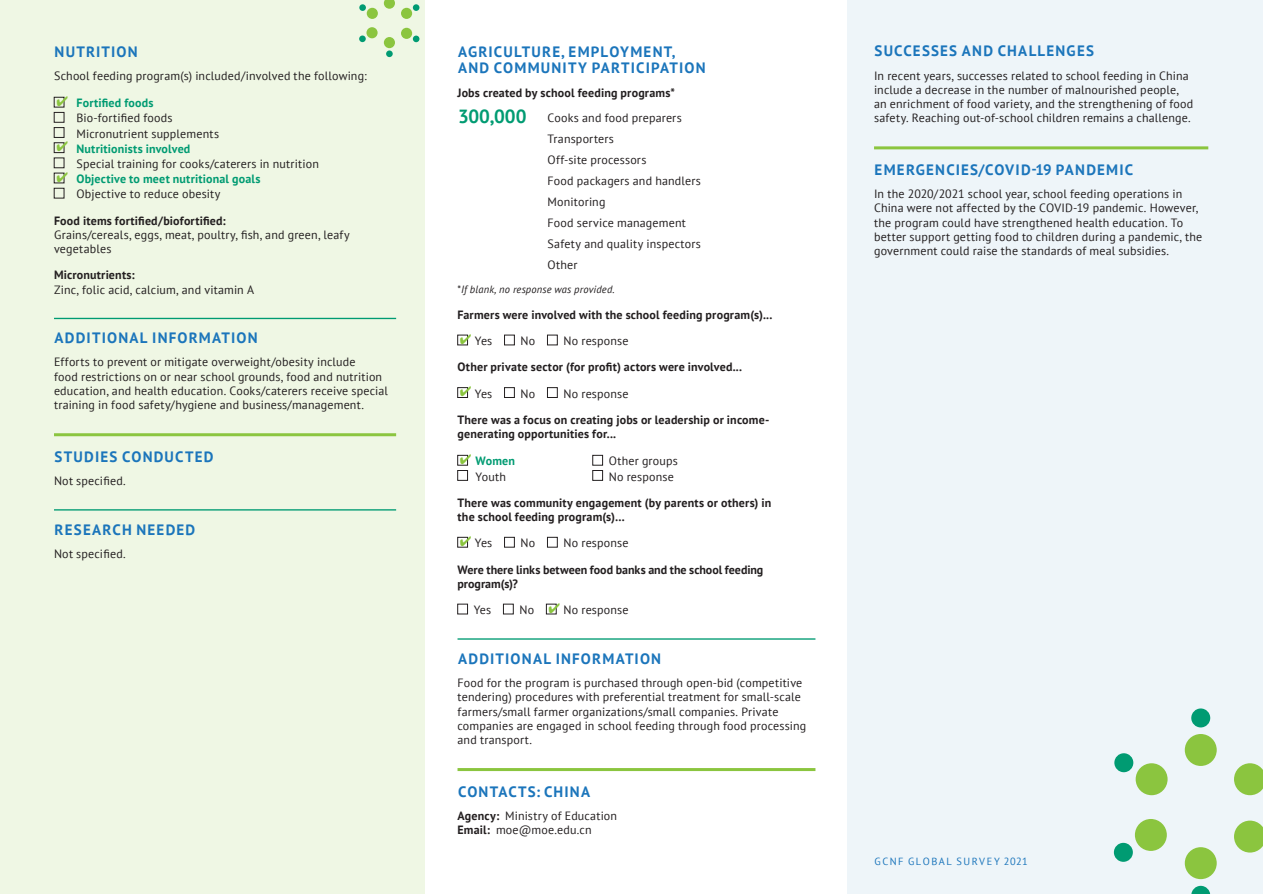
<style>
.page{position:relative;width:1263px;height:894px;background:#fff}
.page>*{position:absolute;margin:0;border:0;box-sizing:border-box;transform-origin:0 0}
.t1{font:700 15px/16.5px "PT Sans";letter-spacing:.08em;color:#1b75bb}
.t2{font:12px/14.2px "PT Sans";letter-spacing:.015em;color:#231f20}
.t3{font:700 12px/14.2px "PT Sans";letter-spacing:.015em;color:#231f20}
.t4{font:700 12px/15.1px "PT Sans";letter-spacing:.015em;color:#009b72}
.t5{font:italic 10.5px "PT Sans";letter-spacing:.02em;color:#231f20}
.t6{font:10.35px "PT Sans";letter-spacing:.145em;color:#1b75bb}
.s1{color:#8bc53f}
.s2{font-weight:700;color:#009b72}
.s3{font-weight:400;color:#231f20}
.s4{font-size:18.9px;color:#009b72}
.s5{font-weight:400}
.s6{font-style:normal}
.s7{font-weight:700}
</style>
<div class="page">
<div style="left:0;top:0;width:424px;height:893px;background:#eff7e4"></div>
<div style="left:847px;top:0;width:416px;height:893px;background:#eef5f9"></div>
<div style="left:1135px;top:763px;width:32px;height:31px;background:#8bc53f;border-radius:50%"></div>
<div style="left:1184px;top:733px;width:32px;height:32px;background:#8bc53f;border-radius:50%"></div>
<svg style="left:1234px;top:763px;width:29px;height:31px"></svg>
<svg style="left:1234px;top:820px;width:29px;height:32px"></svg>
<div style="left:1184px;top:846px;width:32px;height:32px;background:#8bc53f;border-radius:50%"></div>
<div style="left:1134px;top:818px;width:32px;height:32px;background:#8bc53f;border-radius:50%"></div>
<svg style="left:1191px;top:885px;width:19px;height:8px"></svg>
<div style="left:1113px;top:842px;width:19px;height:19px;background:#009b72;border-radius:50%"></div>
<div style="left:1114px;top:753px;width:19px;height:19px;background:#009b72;border-radius:50%"></div>
<div style="left:1191px;top:708px;width:19px;height:19px;background:#009b72;border-radius:50%"></div>
<div style="left:367px;top:8px;width:11px;height:11px;background:#8bc53f;border-radius:50%"></div>
<svg style="left:384px;top:0;width:11px;height:9px"></svg>
<div style="left:401px;top:8px;width:11px;height:11px;background:#8bc53f;border-radius:50%"></div>
<div style="left:401px;top:28px;width:11px;height:11px;background:#8bc53f;border-radius:50%"></div>
<div style="left:384px;top:37px;width:11px;height:11px;background:#8bc53f;border-radius:50%"></div>
<div style="left:366px;top:27px;width:11px;height:11px;background:#8bc53f;border-radius:50%"></div>
<div style="left:413px;top:4px;width:6px;height:7px;background:#009b72;border-radius:50%"></div>
<svg style="left:413px;top:36px;width:6px;height:6px"></svg>
<div style="left:386px;top:50px;width:7px;height:7px;background:#009b72;border-radius:50%"></div>
<div style="left:359px;top:35px;width:7px;height:7px;background:#009b72;border-radius:50%"></div>
<div style="left:359px;top:4px;width:7px;height:7px;background:#009b72;border-radius:50%"></div>
<hr style="left:54px;top:317px;width:342px;height:2px;background:#009b72">
<hr style="left:54px;top:433px;width:342px;height:3px;background:#8bc53f">
<hr style="left:54px;top:509px;width:342px;height:1px;background:#009b72">
<div style="left:54px;top:97px;width:10px;height:10px;border:1px solid #231f20"></div>
<div style="left:54px;top:112px;width:10px;height:10px;border:1px solid #231f20"></div>
<div style="left:54px;top:127px;width:10px;height:10px;border:1px solid #231f20"></div>
<div style="left:54px;top:142px;width:10px;height:11px;border:1px solid #231f20"></div>
<div style="left:54px;top:158px;width:10px;height:10px;border:1px solid #231f20"></div>
<div style="left:54px;top:188px;width:10px;height:10px;border:1px solid #231f20"></div>
<hr style="left:874px;top:146px;width:334px;height:3px;background:#8bc53f">
<hr style="left:457px;top:638px;width:358px;height:1px;background:#009b72">
<hr style="left:457px;top:767px;width:358px;height:3px;background:#8bc53f">
<div style="left:457px;top:335px;width:11px;height:10px;border:1px solid #231f20"></div>
<div style="left:504px;top:335px;width:10px;height:10px;border:1px solid #231f20"></div>
<div style="left:547px;top:335px;width:10px;height:10px;border:1px solid #231f20"></div>
<div style="left:457px;top:387px;width:11px;height:10px;border:1px solid #231f20"></div>
<div style="left:504px;top:387px;width:10px;height:10px;border:1px solid #231f20"></div>
<div style="left:547px;top:387px;width:10px;height:10px;border:1px solid #231f20"></div>
<div style="left:457px;top:455px;width:11px;height:10px;border:1px solid #231f20"></div>
<div style="left:592px;top:455px;width:11px;height:10px;border:1px solid #231f20"></div>
<div style="left:457px;top:470px;width:11px;height:10px;border:1px solid #231f20"></div>
<div style="left:592px;top:470px;width:11px;height:10px;border:1px solid #231f20"></div>
<div style="left:457px;top:537px;width:11px;height:10px;border:1px solid #231f20"></div>
<div style="left:504px;top:537px;width:10px;height:10px;border:1px solid #231f20"></div>
<div style="left:547px;top:537px;width:10px;height:10px;border:1px solid #231f20"></div>
<div style="left:457px;top:603px;width:11px;height:11px;border:1px solid #231f20"></div>
<div style="left:503px;top:603px;width:10px;height:11px;border:1px solid #231f20"></div>
<div style="left:546px;top:603px;width:10px;height:11px;border:1px solid #231f20"></div>
<p class="t1" style="left:55px;top:43px;width:85px">NUTRITION</p>
<p class="t2" style="left:54px;top:68px;width:314px">School feeding program(s) included/involved the following:</p>
<p class="t2" style="left:77px;top:95px;width:144px;line-height:15.1px;text-indent:-20px"><span class="s1">✔</span> <span class="s2">Fortified foods<br></span>Bio-fortified foods<br>Micronutrient supplements</p>
<p class="t2" style="left:77px;top:141px;width:244px;line-height:15.1px;text-indent:-20px"><span class="s1">✔</span> <span class="s2">Nutritionists involved<br></span>Special training for cooks/caterers in nutrition</p>
<p class="t4" style="left:77px;top:171px;width:185px;text-indent:-20px"><span class="s1">✔</span> Objective to meet nutritional goals<br><span class="s3">Objective to reduce obesity</span></p>
<p class="t3" style="left:54px;top:213px;width:173px">Food items fortified/biofortified:</p>
<p class="t2" style="left:54px;top:227px;width:297px">Grains/cereals, eggs, meat, poultry, fish, and green, leafy vegetables</p>
<p class="t3" style="left:54px;top:268px;width:82px">Micronutrients:</p>
<p class="t2" style="left:54px;top:282px;width:202px">Zinc, folic acid, calcium, and vitamin A</p>
<p class="t1" style="left:55px;top:329px;width:204px">ADDITIONAL INFORMATION</p>
<p class="t2" style="left:54px;top:354px;width:335px">Efforts to prevent or mitigate overweight/obesity include<br>food restrictions on or near school grounds, food and nutrition education, and health education. Cooks/caterers receive special training in food safety/hygiene and business/management.</p>
<p class="t1" style="left:55px;top:448px;width:160px">STUDIES CONDUCTED</p>
<p class="t2" style="left:54px;top:473px;width:73px">Not specified.</p>
<p class="t1" style="left:55px;top:520px;width:142px">RESEARCH NEEDED</p>
<p class="t2" style="left:54px;top:546px;width:73px">Not specified.</p>
<p class="t1" style="left:458px;top:43px;width:249px">AGRICULTURE, EMPLOYMENT,<br>AND COMMUNITY PARTICIPATION</p>
<p class="t3" style="left:457px;top:79px;width:226px;line-height:25.5px">Jobs created by school feeding programs*<br><span class="s4">300,000</span> <span class="s5">Cooks and food preparers</span></p>
<p class="t2" style="left:547px;top:128px;width:155px;line-height:21px">Transporters<br>Off-site processors<br>Food packagers and handlers<br>Monitoring<br>Food service management<br>Safety and quality inspectors<br>Other</p>
<p class="t5" style="left:457px;top:282px;width:159px"><span class="s6">*</span>If blank, no response was provided.</p>
<p class="t3" style="left:457px;top:307px;width:316px">Farmers were involved with the school feeding program(s)...</p>
<p class="t2" style="left:460px;top:333px;width:34px"><span class="s1">✔</span> Yes</p>
<p class="t2" style="left:520px;top:333px;width:16px">No</p>
<p class="t2" style="left:563px;top:333px;width:67px">No response</p>
<p class="t3" style="left:457px;top:359px;width:286px">Other private sector (for profit) actors were involved...</p>
<p class="t2" style="left:460px;top:386px;width:34px"><span class="s1">✔</span> Yes</p>
<p class="t2" style="left:520px;top:386px;width:16px">No</p>
<p class="t2" style="left:563px;top:386px;width:67px">No response</p>
<p class="t3" style="left:457px;top:412px;width:313px">There was a focus on creating jobs or leadership or income&shy;generating opportunities for...</p>
<p class="t4" style="left:460px;top:453px;width:57px"><span class="s1">✔</span> Women</p>
<p class="t2" style="left:609px;top:453px;width:71px">Other groups</p>
<p class="t2" style="left:475px;top:468px;width:32px">Youth</p>
<p class="t2" style="left:609px;top:468px;width:67px">No response</p>
<p class="t3" style="left:457px;top:495px;width:315px">There was community engagement (by parents or others) in the school feeding program(s)…</p>
<p class="t2" style="left:460px;top:535px;width:34px"><span class="s1">✔</span> Yes</p>
<p class="t2" style="left:520px;top:535px;width:16px">No</p>
<p class="t2" style="left:563px;top:535px;width:67px">No response</p>
<p class="t3" style="left:457px;top:562px;width:307px">Were there links between food banks and the school feeding program(s)?</p>
<p class="t2" style="left:474px;top:602px;width:19px">Yes</p>
<p class="t2" style="left:519px;top:602px;width:111px">No <span class="s1">✔</span> No response</p>
<p class="t1" style="left:458px;top:649px;width:204px">ADDITIONAL INFORMATION</p>
<p class="t2" style="left:457px;top:675px;width:350px">Food for the program is purchased through open-bid (competitive tendering) procedures with preferential treatment for small-scale farmers/small farmer organizations/small companies. Private companies are engaged in school feeding through food processing and transport.</p>
<p class="t1" style="left:458px;top:782px;width:134px">CONTACTS: CHINA</p>
<p class="t2" style="left:457px;top:807px;width:161px"><span class="s7">Agency:</span> Ministry of Education<br><span class="s7">Email:</span> moe@moe.edu.cn</p>
<p class="t1" style="left:874px;top:42px;width:221px">SUCCESSES AND CHALLENGES</p>
<p class="t2" style="left:874px;top:68px;width:321px">In recent years, successes related to school feeding in China include a decrease in the number of malnourished people, an enrichment of food variety, and the strengthening of food safety. Reaching out-of-school children remains a challenge.</p>
<p class="t1" style="left:874px;top:161px;width:260px">EMERGENCIES/COVID-19 PANDEMIC</p>
<p class="t2" style="left:874px;top:186px;width:330px">In the 2020/2021 school year, school feeding operations in China were not affected by the COVID-19 pandemic. However, the program could have strengthened health education. To better support getting food to children during a pandemic, the government could raise the standards of meal subsidies.</p>
<p class="t6" style="left:874px;top:853px;width:155px">GCNF GLOBAL SURVEY 2021</p>
</div>
